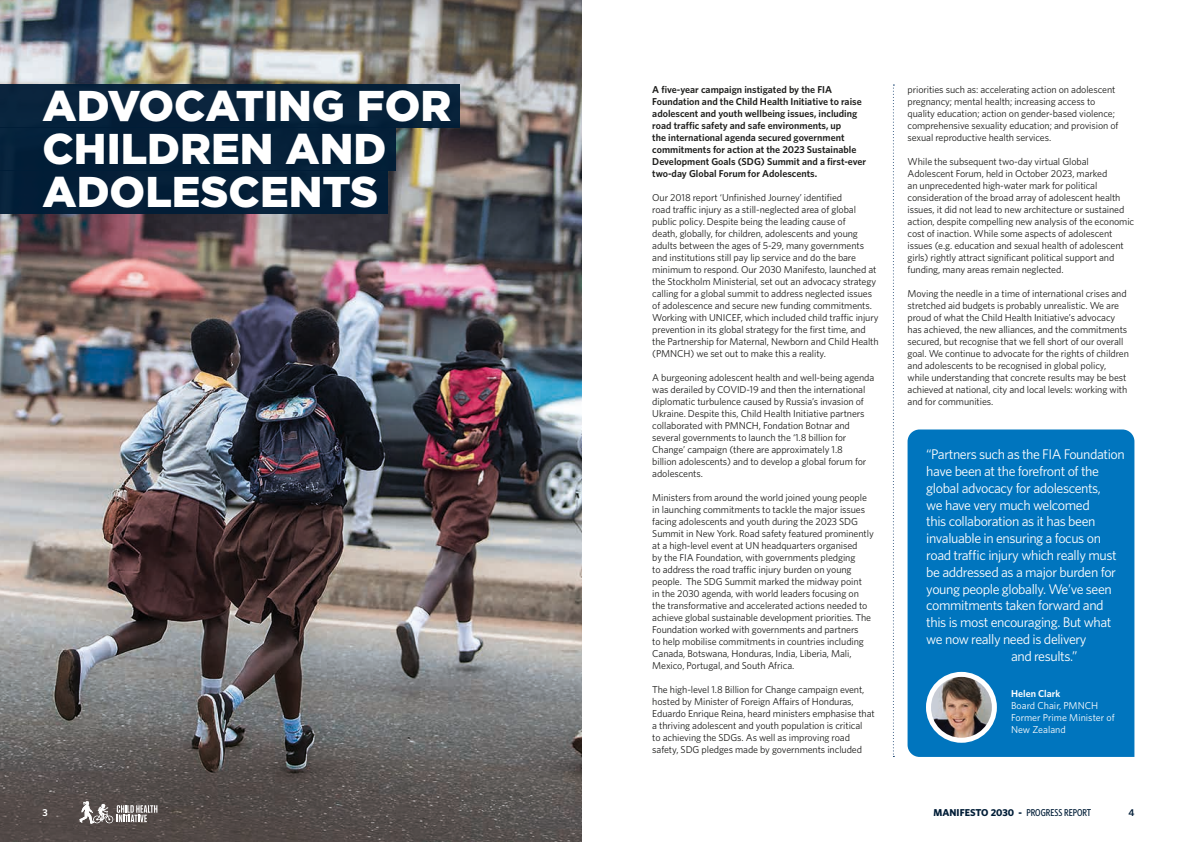
<style>
.page{position:relative;width:1177px;height:842px;background:#fff}
.page>*{position:absolute;margin:0;border:0;box-sizing:border-box;transform-origin:0 0}
.t1{font:900 43px/43px "Gotham HTF";color:#fff}
.t2{font:14px "Whitney";letter-spacing:-.03em;color:#fff}
.t3{font:10px/12px "Whitney";letter-spacing:-.01em;color:#1d1d1b}
.t4{font:600 10px/12px "Whitney";color:#1d1d1b}
.t5{font:10px/12px "Whitney";color:#fff}
.t6{font:700 10px "Whitney";color:#001d37}
.t7{font:600 10px "Whitney";color:#fff}
.t8{font:600 10px "Whitney";color:#001d37}
.s1{font-family:"Whitney Condensed";font-weight:500}
</style>
<div class="page">
<img style="left:0;top:0;width:581px;height:842px">
<svg style="left:80px;top:801px;width:77px;height:22px"></svg>
<div style="left:0;top:171px;width:387px;height:43px;background:#001d37"></div>
<div style="left:0;top:84px;width:459px;height:43px;background:#08233b"></div>
<div style="left:0;top:127px;width:396px;height:44px;background:#001d37"></div>
<svg style="left:893px;top:85px;width:1px;height:672px"></svg>
<div style="left:907px;top:429px;width:227px;height:328px;background:#0075be"></div>
<img style="left:928px;top:674px;width:66px;height:66px;border-radius:33px">
<div style="left:926px;top:672px;width:70px;height:71px;border:5px solid #fff;border-radius:50%"></div>
<h1 class="t1" style="left:43px;top:83px;width:410px">ADVOCATING FOR<br>CHILDREN AND<br>ADOLESCENTS</h1>
<p class="t4" style="left:652px;top:83px;width:215px">A five-year campaign instigated by the FIA Foundation and the Child Health Initiative to raise adolescent and youth wellbeing issues, including road traffic safety and safe environments, up<br>the international agenda secured government commitments for action at the 2023 Sustainable Development Goals (SDG) Summit and a first-ever two-day Global Forum for Adolescents.</p>
<p class="t3" style="left:652px;top:191px;width:228px">Our 2018 report ‘Unfinished Journey’ identified<br>road traffic injury as a still-neglected area of global public policy. Despite being the leading cause of<br>death, globally, for children, adolescents and young adults between the ages of 5-29, many governments and institutions still pay lip service and do the bare minimum to respond. Our 2030 Manifesto, launched at the Stockholm Ministerial, set out an advocacy strategy calling for a global summit to address neglected issues of adolescence and secure new funding commitments.<br>Working with UNICEF, which included child traffic injury prevention in its global strategy for the first time, and the Partnership for Maternal, Newborn and Child Health (PMNCH) we set out to make this a reality.</p>
<p class="t3" style="left:652px;top:371px;width:223px">A burgeoning adolescent health and well-being agenda was derailed by COVID-19 and then the international diplomatic turbulence caused by Russia’s invasion of Ukraine. Despite this, Child Health Initiative partners collaborated with PMNCH, Fondation Botnar and several governments to launch the ‘1.8 billion for Change’ campaign (there are approximately 1.8<br>billion adolescents) and to develop a global forum for adolescents.</p>
<p class="t3" style="left:652px;top:491px;width:223px">Ministers from around the world joined young people in launching commitments to tackle the major issues facing adolescents and youth during the 2023 SDG Summit in New York. Road safety featured prominently at a high-level event at UN headquarters organised<br>by the FIA Foundation, with governments pledging<br>to address the road traffic injury burden on young people. The SDG Summit marked the midway point<br>in the 2030 agenda, with world leaders focusing on the transformative and accelerated actions needed to achieve global sustainable development priorities. The Foundation worked with governments and partners<br>to help mobilise commitments in countries including Canada, Botswana, Honduras, India, Liberia, Mali, Mexico, Portugal, and South Africa.</p>
<p class="t3" style="left:652px;top:683px;width:224px">The high-level 1.8 Billion for Change campaign event, hosted by Minister of Foreign Affairs of Honduras, Eduardo Enrique Reina, heard ministers emphasise that a thriving adolescent and youth population is critical<br>to achieving the SDGs. As well as improving road safety, SDG pledges made by governments included</p>
<p class="t3" style="left:907px;top:83px;width:212px">priorities such as: accelerating action on adolescent pregnancy; mental health; increasing access to quality education; action on gender-based violence; comprehensive sexuality education; and provision of sexual reproductive health services.</p>
<p class="t3" style="left:907px;top:155px;width:228px">While the subsequent two-day virtual Global Adolescent Forum, held in October 2023, marked<br>an unprecedented high-water mark for political consideration of the broad array of adolescent health issues, it did not lead to new architecture or sustained action, despite compelling new analysis of the economic cost of inaction. While some aspects of adolescent issues (e.g. education and sexual health of adolescent girls) rightly attract significant political support and funding, many areas remain neglected.</p>
<p class="t3" style="left:907px;top:287px;width:223px">Moving the needle in a time of international crises and stretched aid budgets is probably unrealistic. We are proud of what the Child Health Initiative’s advocacy has achieved, the new alliances, and the commitments secured, but recognise that we fell short of our overall goal. We continue to advocate for the rights of children and adolescents to be recognised in global policy, while understanding that concrete results may be best achieved at national, city and local levels: working with and for communities.</p>
<h2 class="t2" style="left:926px;top:445px;width:200px">“Partners such as the FIA Foundation</h2>
<h2 class="t2" style="left:926px;top:462px;width:174px">have been at the forefront of the</h2>
<h2 class="t2" style="left:926px;top:479px;width:176px">global advocacy for adolescents,</h2>
<h2 class="t2" style="left:926px;top:495px;width:165px">we have very much welcomed</h2>
<h2 class="t2" style="left:926px;top:512px;width:171px">this collaboration as it has been</h2>
<h2 class="t2" style="left:926px;top:529px;width:176px">invaluable in ensuring a focus on</h2>
<h2 class="t2" style="left:926px;top:546px;width:192px">road traffic injury which really must</h2>
<h2 class="t2" style="left:926px;top:563px;width:191px">be addressed as a major burden for</h2>
<h2 class="t2" style="left:926px;top:579px;width:187px">young people globally. We’ve seen</h2>
<h2 class="t2" style="left:926px;top:596px;width:179px">commitments taken forward and</h2>
<h2 class="t2" style="left:926px;top:613px;width:187px">this is most encouraging. But what</h2>
<h2 class="t2" style="left:926px;top:630px;width:162px">we now really need is delivery</h2>
<h2 class="t2" style="left:1011px;top:647px;width:68px">and results.”</h2>
<p class="t7" style="left:1011px;top:687px;width:51px">Helen Clark</p>
<p class="t5" style="left:1011px;top:699px;width:105px">Board Chair, PMNCH<br>Former Prime Minister of<br>New Zealand</p>
<p class="t7" style="left:43px;top:806px;width:7px">3</p>
<p class="t6" style="left:933px;top:806px;width:159px">MANIFESTO 2030 - <span class="s1">PROGRESS REPORT</span></p>
<p class="t8" style="left:1128px;top:806px;width:7px">4</p>
</div>
